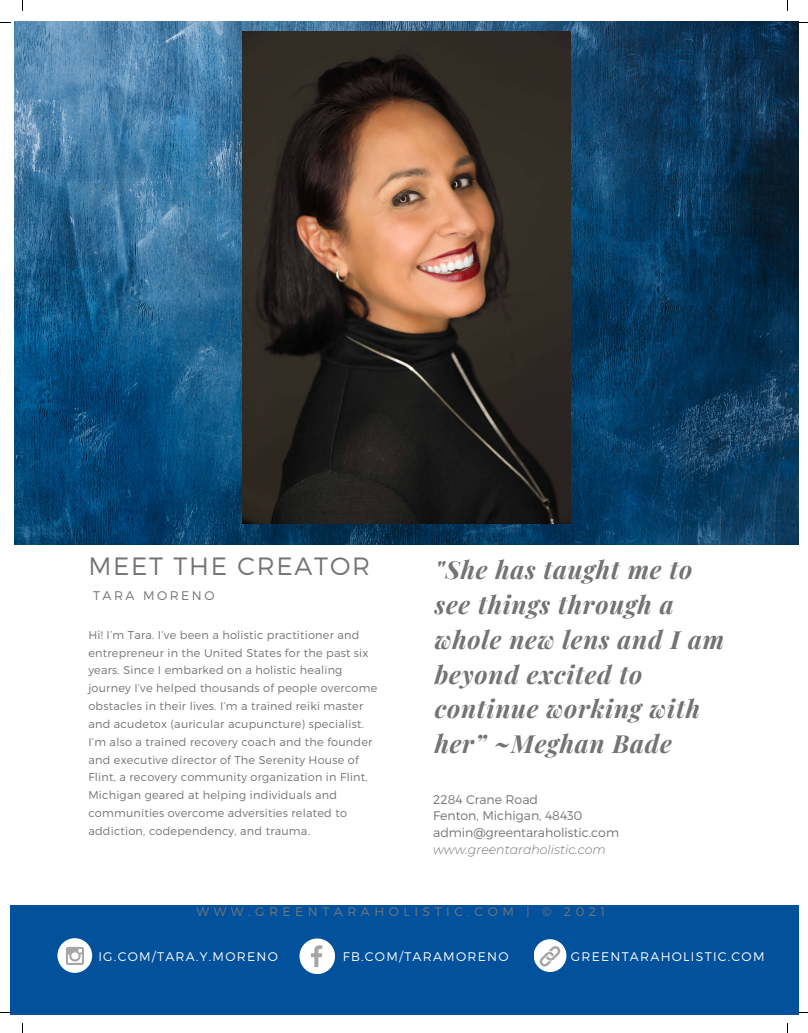
<style>
.page{position:relative;width:808px;height:1033px;background:#fff}
.page>*{position:absolute;margin:0;border:0;box-sizing:border-box;transform-origin:0 0}
.t1{font:italic 700 25px/34.8px "Playfair Display";letter-spacing:.03em;color:#737373}
.t2{font:300 25px "Montserrat";letter-spacing:.07em;color:#737373}
.t3{font:300 12.5px/16.8px "Montserrat";color:#737373}
.t4{font:300 12.5px "Montserrat";letter-spacing:.1em;color:#fbfbfb}
.t5{font:300 12.5px "Montserrat";letter-spacing:.36em;color:#777}
.t6{font:300 12.5px "Montserrat";letter-spacing:.2em;color:#737373}
.t7{font:300 11.25px/17.8px "Montserrat";letter-spacing:.02em;color:#737373}
.s1{font-style:italic}
</style>
<div class="page">
<div style="left:10px;top:904px;width:788px;height:110px;background:#02519d"></div>
<div style="left:57px;top:938px;width:35px;height:34px;background:#fff;border-radius:50%"></div>
<svg style="left:66px;top:947px;width:18px;height:18px"></svg>
<svg style="left:299px;top:938px;width:36px;height:36px"></svg>
<div style="left:533px;top:939px;width:33px;height:33px;background:#fff;border-radius:50%"></div>
<svg style="left:539px;top:946px;width:22px;height:21px"></svg>
<img style="left:14px;top:22px;width:784px;height:522px">
<img style="left:242px;top:31px;width:328px;height:492px">
<p class="t2" style="left:88px;top:550px;width:283px">MEET THE CREATOR</p>
<h2 class="t1" style="left:435px;top:551px;width:291px">"She has taught me to see things through a whole new lens and I am beyond excited to continue working with her” ~Meghan Bade</h2>
<h1 class="t6" style="left:93px;top:587px;width:123px">TARA MORENO</h1>
<h3 class="t7" style="left:88px;top:625px;width:290px">Hi! I’m Tara. I’ve been a holistic practitioner and entrepreneur in the United States for the past six years. Since I embarked on a holistic healing journey I’ve helped thousands of people overcome obstacles in their lives. I’m a trained reiki master and acudetox (auricular acupuncture) specialist.<br>I’m also a trained recovery coach and the founder and executive director of The Serenity House of Flint, a recovery community organization in Flint, Michigan geared at helping individuals and communities overcome adversities related to addiction, codependency, and trauma.</h3>
<h3 class="t3" style="left:433px;top:790px;width:187px">2284 Crane Road<br>Fenton, Michigan, 48430 admin@greentaraholistic.com <span class="s1">www.greentaraholistic.com</span></h3>
<p class="t5" style="left:196px;top:903px;width:410px">WWW.GREENTARAHOLISTIC.COM | © 2021</p>
<h4 class="t4" style="left:98px;top:948px;width:181px">IG.COM/TARA.Y.MORENO</h4>
<h3 class="t4" style="left:343px;top:948px;width:167px">FB.COM/TARAMORENO</h3>
<p class="t4" style="left:570px;top:948px;width:195px">GREENTARAHOLISTIC.COM</p>
</div>
